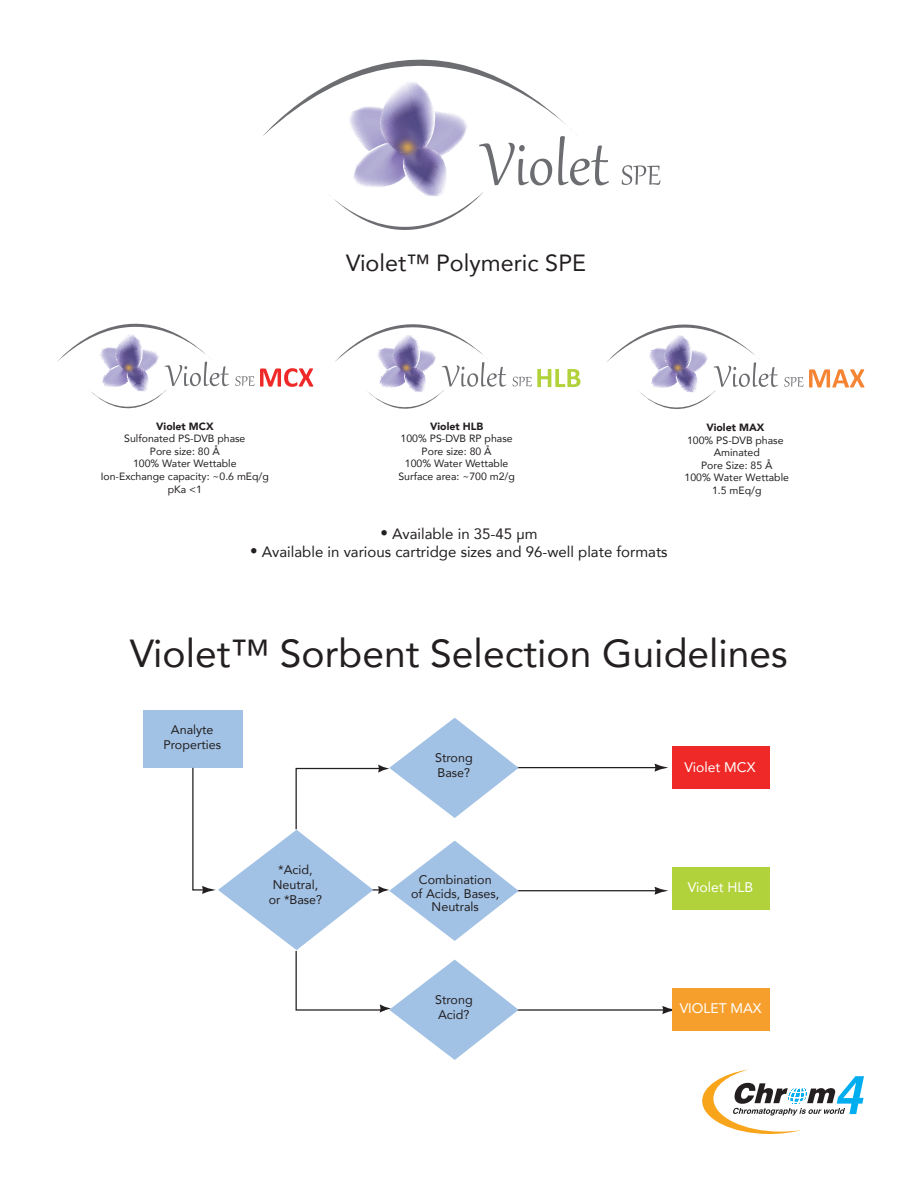
<style>
.page{position:relative;width:918px;height:1188px;background:#fff}
.page>*{position:absolute;margin:0;border:0;box-sizing:border-box;transform-origin:0 0}
.t1{font:39px "Avenir";color:#231f20}
.t2{font:23.4px "Avenir";color:#231f20}
.t3{font:15px "Avenir";color:#231f20}
.t4{font:13.95px "Avenir";color:#fff}
.t5{font:12.45px/15px "Avenir";color:#231f20;text-align:center}
.t6{font:10.5px/12.5px "Avenir";color:#231f20;text-align:center}
.t7{font:900 10.5px "Avenir";color:#231f20}
.s1{font-weight:900}
</style>
<div class="page">
<svg style="left:263px;top:59px;width:346px;height:171px"></svg>
<svg style="left:622px;top:165px;width:38px;height:20px"></svg>
<svg style="left:702px;top:1069px;width:162px;height:65px"></svg>
<hr style="left:516px;top:1009px;width:151px;height:2px;background:#231f20">
<svg style="left:662px;top:1006px;width:10px;height:8px"></svg>
<div style="left:143px;top:710px;width:100px;height:57px;background:#a2c2e5"></div>
<div style="left:672px;top:747px;width:97px;height:42px;background:#ee2927"></div>
<div style="left:672px;top:989px;width:97px;height:42px;background:#f69f2c"></div>
<div style="left:672px;top:868px;width:97px;height:42px;background:#b2d23b"></div>
<hr style="left:512px;top:890px;width:147px;height:1px;background:#231f20">
<svg style="left:655px;top:887px;width:13px;height:8px"></svg>
<hr style="left:512px;top:767px;width:147px;height:1px;background:#231f20">
<svg style="left:655px;top:764px;width:13px;height:8px"></svg>
<svg style="left:192px;top:718px;width:327px;height:342px"></svg>
<svg style="left:513px;top:369px;width:67px;height:18px"></svg>
<svg style="left:335px;top:324px;width:171px;height:85px"></svg>
<svg style="left:235px;top:368px;width:78px;height:19px"></svg>
<svg style="left:57px;top:323px;width:172px;height:86px"></svg>
<svg style="left:607px;top:324px;width:171px;height:85px"></svg>
<svg style="left:784px;top:369px;width:81px;height:19px"></svg>
<p class="t2" style="left:346px;top:244px;width:241px">Violet™ Polymeric SPE</p>
<p class="t7" style="left:156px;top:417px;width:59px">Violet MCX</p>
<p class="t6" style="left:124px;top:432px;width:123px">Sulfonated PS-DVB phase</p>
<p class="t6" style="left:150px;top:445px;width:72px">Pore size: 80 Å</p>
<p class="t6" style="left:133px;top:457px;width:105px">100% Water Wettable</p>
<p class="t6" style="left:101px;top:470px;width:170px">Ion-Exchange capacity: ~0.6 mEq/g</p>
<p class="t6" style="left:168px;top:482px;width:36px">pKa &lt;1</p>
<p class="t7" style="left:430px;top:417px;width:55px">Violet HLB</p>
<p class="t6" style="left:401px;top:432px;width:114px">100% PS-DVB RP phase</p>
<p class="t6" style="left:422px;top:445px;width:72px">Pore size: 80 Å</p>
<p class="t6" style="left:405px;top:457px;width:105px">100% Water Wettable</p>
<p class="t6" style="left:398px;top:470px;width:118px">Surface area: ~700 m2/g</p>
<p class="t3" style="left:381px;top:522px;width:158px">• Available in 35-45 µm</p>
<p class="t3" style="left:250px;top:540px;width:419px">• Available in various cartridge sizes and 96-well plate formats</p>
<p class="t6" style="left:685px;top:421px;width:106px"><span class="s1">Violet MAX<br></span>100% PS-DVB phase<br>Aminated<br>Pore Size: 85 Å<br>100% Water Wettable<br>1.5 mEq/g</p>
<p class="t1" style="left:130px;top:623px;width:659px">Violet™ Sorbent Selection Guidelines</p>
<p class="t5" style="left:163px;top:722px;width:59px">Analyte<br>Properties</p>
<p class="t5" style="left:269px;top:862px;width:55px">*Acid,<br>Neutral, or *Base?</p>
<p class="t5" style="left:435px;top:750px;width:39px;text-align:left">Strong<br>Base?</p>
<p class="t5" style="left:411px;top:872px;width:90px;line-height:13.6px">Combination<br>of Acids, Bases,<br>Neutrals</p>
<p class="t5" style="left:435px;top:992px;width:39px;text-align:left">Strong<br>Acid?</p>
<p class="t4" style="left:685px;top:755px;width:72px">Violet MCX</p>
<p class="t4" style="left:688px;top:876px;width:67px">Violet HLB</p>
<p class="t4" style="left:680px;top:997px;width:83px">VIOLET MAX</p>
</div>
